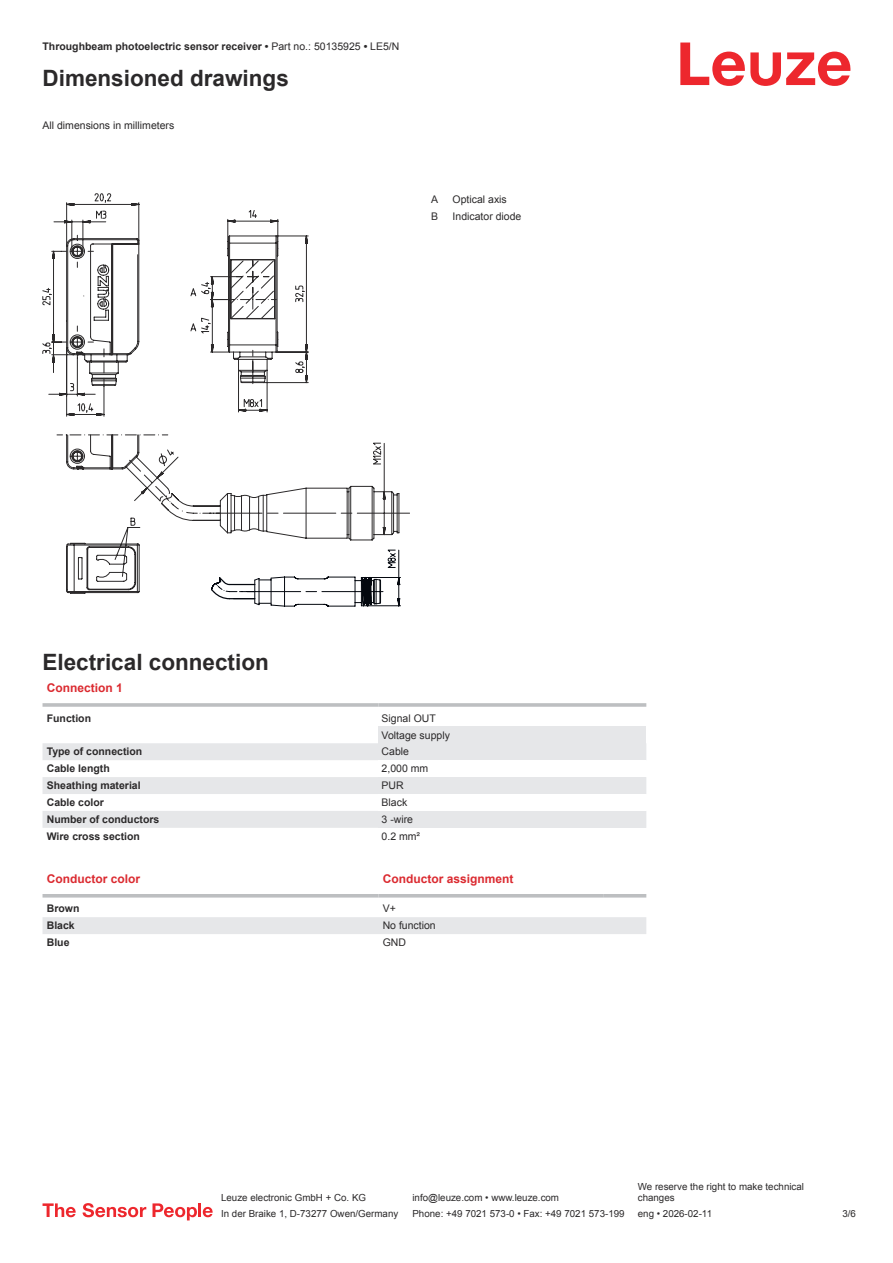
<style>
.page{position:relative;width:893px;height:1263px;background:#fff}
.page>*{position:absolute;margin:0;border:0;box-sizing:border-box;transform-origin:0 0}
.t1{font:700 22.5px "Arial";color:#2b292a}
.t2{font:700 12px "Arial";color:#db2a30}
.t3{font:700 10.5px "Arial";color:#2b292a}
.t4{font:10.5px/17px "Arial";color:#2b292a}
.t5{font:9.75px/11.7px "Arial";color:#2b292a}
.s1{font-weight:400}
</style>
<div class="page">
<svg style="left:680px;top:43px;width:170px;height:43px"></svg>
<svg style="left:43px;top:743px;width:335px;height:85px;fill:#e6e7e9"></svg>
<hr style="left:43px;top:703px;width:335px;height:4px;background:#bdbfc1">
<hr style="left:378px;top:703px;width:268px;height:4px;background:#c8cacb">
<div style="left:378px;top:726px;width:268px;height:17px;background:#e6e7e9"></div>
<div style="left:378px;top:743px;width:268px;height:17px;background:#e6e7e9"></div>
<div style="left:378px;top:777px;width:268px;height:17px;background:#e6e7e9"></div>
<div style="left:378px;top:811px;width:268px;height:17px;background:#e6e7e9"></div>
<svg style="left:43px;top:897px;width:603px;height:1px"></svg>
<div style="left:43px;top:917px;width:603px;height:17px;background:#e6e7e9"></div>
<hr style="left:43px;top:894px;width:335px;height:3px;background:#bdbfc1">
<hr style="left:378px;top:894px;width:226px;height:3px;background:#bdbfc1">
<hr style="left:604px;top:894px;width:42px;height:3px;background:#bdbfc1">
<svg style="left:43px;top:1203px;width:33px;height:14px"></svg>
<svg style="left:83px;top:1203px;width:63px;height:14px"></svg>
<svg style="left:153px;top:1203px;width:44px;height:17px"></svg>
<hr style="left:198px;top:1203px;width:3px;height:14px;background:#ed272d">
<svg style="left:203px;top:1207px;width:10px;height:10px"></svg>
<svg style="left:43px;top:193px;width:367px;height:400px"></svg>
<svg style="left:210px;top:549px;width:191px;height:57px"></svg>
<p class="t3" style="left:43px;top:43px;width:358px">Throughbeam photoelectric sensor receiver • <span class="s1">Part no.: 50135925</span> • <span class="s1">LE5/N</span></p>
<h1 class="t1" style="left:43px;top:70px;width:248px">Dimensioned drawings</h1>
<p class="t4" style="left:43px;top:117px;width:133px">All dimensions in millimeters</p>
<p class="t4" style="left:431px;top:192px;width:9px">A</p>
<p class="t4" style="left:453px;top:192px;width:56px">Optical axis</p>
<p class="t4" style="left:431px;top:209px;width:9px">B</p>
<p class="t4" style="left:453px;top:209px;width:70px">Indicator diode</p>
<h1 class="t1" style="left:43px;top:654px;width:228px">Electrical connection</h1>
<p class="t2" style="left:47px;top:684px;width:78px">Connection 1</p>
<p class="t3" style="left:47px;top:714px;width:46px">Function</p>
<p class="t4" style="left:382px;top:710px;width:70px">Signal OUT<br>Voltage supply</p>
<p class="t3" style="left:47px;top:748px;width:97px">Type of connection</p>
<p class="t4" style="left:382px;top:744px;width:29px">Cable</p>
<p class="t3" style="left:47px;top:765px;width:65px">Cable length</p>
<p class="t4" style="left:382px;top:761px;width:48px">2,000 mm</p>
<p class="t3" style="left:47px;top:782px;width:95px">Sheathing material</p>
<p class="t4" style="left:382px;top:778px;width:24px">PUR</p>
<p class="t3" style="left:47px;top:798px;width:59px">Cable color</p>
<p class="t4" style="left:382px;top:795px;width:27px">Black</p>
<p class="t3" style="left:47px;top:815px;width:114px">Number of conductors</p>
<p class="t4" style="left:382px;top:812px;width:33px">3 -wire</p>
<p class="t3" style="left:47px;top:832px;width:95px">Wire cross section</p>
<p class="t4" style="left:382px;top:829px;width:40px">0.2 mm²</p>
<p class="t2" style="left:47px;top:874px;width:95px">Conductor color</p>
<p class="t2" style="left:383px;top:874px;width:132px">Conductor assignment</p>
<p class="t3" style="left:47px;top:905px;width:34px">Brown</p>
<p class="t4" style="left:383px;top:901px;width:15px">V+</p>
<p class="t3" style="left:47px;top:922px;width:30px">Black</p>
<p class="t4" style="left:383px;top:918px;width:55px">No function</p>
<p class="t3" style="left:47px;top:939px;width:24px">Blue</p>
<p class="t4" style="left:383px;top:935px;width:25px">GND</p>
<p class="t5" style="left:221px;top:1193px;width:146px">Leuze electronic GmbH + Co. KG</p>
<p class="t5" style="left:412px;top:1193px;width:148px">info@leuze.com • www.leuze.com</p>
<p class="t5" style="left:638px;top:1181px;width:168px">We reserve the right to make technical changes</p>
<p class="t5" style="left:221px;top:1209px;width:179px">In der Braike 1, D-73277 Owen/Germany</p>
<p class="t5" style="left:412px;top:1209px;width:214px">Phone: +49 7021 573-0 • Fax: +49 7021 573-199</p>
<p class="t5" style="left:638px;top:1209px;width:76px">eng • 2026-02-11</p>
<p class="t5" style="left:842px;top:1209px;width:15px">3 /6</p>
</div>
